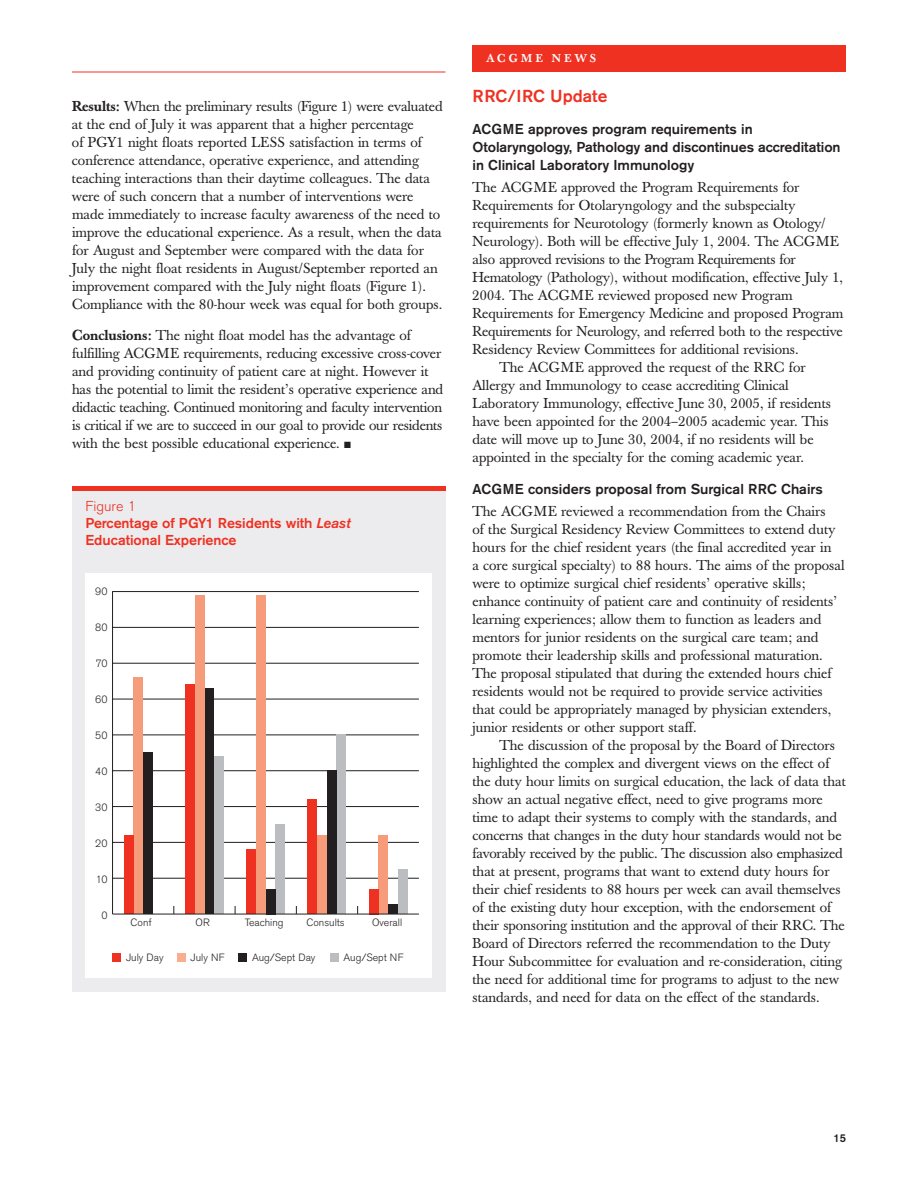
<style>
.page{position:relative;width:918px;height:1188px;background:#fff}
.page>*{position:absolute;margin:0;border:0;box-sizing:border-box;transform-origin:0 0}
.t1{font:500 17.25px "Akzidenz Grotesk BE";color:#ef3122}
.t2{font:14.25px/18px "Baskerville";color:#231f20}
.t3{font:500 14.25px/18px "Akzidenz Grotesk BE";color:#231f20}
.t4{font:500 14.25px/17.1px "Akzidenz Grotesk BE";letter-spacing:-.005em;color:#ef3122}
.t5{font:14.25px "Baskerville";letter-spacing:-.02em;color:#231f20}
.t6{font:500 11.25px "Baskerville";letter-spacing:.27em;color:#fff}
.t7{font:500 11.25px "Akzidenz Grotesk BE";color:#231f20}
.t8{font:300 10.5px "Akzidenz Grotesk BE";color:#231f20}
.s1{font-weight:500}
.s2{font-weight:300}
.s3{font-style:italic}
</style>
<div class="page">
<div style="left:72px;top:486px;width:374px;height:506px;background:#ececee"></div>
<div style="left:86px;top:573px;width:346px;height:404px;background:#fff"></div>
<hr style="left:112px;top:592px;width:1px;height:322px;background:#231f20">
<hr style="left:113px;top:878px;width:306px;height:1px;background:#231f20">
<hr style="left:113px;top:842px;width:306px;height:1px;background:#231f20">
<hr style="left:113px;top:806px;width:306px;height:1px;background:#231f20">
<hr style="left:113px;top:770px;width:306px;height:1px;background:#231f20">
<hr style="left:113px;top:735px;width:306px;height:1px;background:#231f20">
<hr style="left:113px;top:699px;width:306px;height:1px;background:#231f20">
<hr style="left:113px;top:663px;width:306px;height:1px;background:#231f20">
<hr style="left:113px;top:627px;width:306px;height:1px;background:#231f20">
<hr style="left:113px;top:591px;width:306px;height:1px;background:#231f20">
<div style="left:214px;top:756px;width:10px;height:158px;background:#bcbdc0"></div>
<div style="left:275px;top:824px;width:10px;height:90px;background:#bcbdc0"></div>
<div style="left:337px;top:735px;width:9px;height:179px;background:#bcbdc0"></div>
<div style="left:398px;top:869px;width:9px;height:45px;background:#bcbdc0"></div>
<div style="left:143px;top:753px;width:10px;height:161px;background:#231f20"></div>
<div style="left:204px;top:688px;width:10px;height:226px;background:#231f20"></div>
<div style="left:266px;top:889px;width:9px;height:25px;background:#231f20"></div>
<div style="left:327px;top:771px;width:10px;height:143px;background:#231f20"></div>
<div style="left:388px;top:904px;width:10px;height:10px;background:#231f20"></div>
<div style="left:134px;top:678px;width:9px;height:236px;background:#f69c7b"></div>
<div style="left:195px;top:595px;width:9px;height:319px;background:#f69c7b"></div>
<div style="left:256px;top:595px;width:10px;height:319px;background:#f69c7b"></div>
<div style="left:317px;top:835px;width:10px;height:79px;background:#f69c7b"></div>
<div style="left:379px;top:835px;width:9px;height:79px;background:#f69c7b"></div>
<div style="left:124px;top:835px;width:9px;height:79px;background:#ef3122"></div>
<div style="left:185px;top:685px;width:10px;height:229px;background:#ef3122"></div>
<div style="left:246px;top:850px;width:10px;height:64px;background:#ef3122"></div>
<div style="left:308px;top:799px;width:9px;height:115px;background:#ef3122"></div>
<div style="left:369px;top:889px;width:10px;height:25px;background:#ef3122"></div>
<hr style="left:113px;top:914px;width:306px;height:1px;background:#231f20">
<hr style="left:72px;top:486px;width:374px;height:4px;background:#ef3122">
<hr style="left:72px;top:72px;width:374px;height:1px;background:#ef3122">
<div style="left:472px;top:45px;width:374px;height:27px;background:#ef3122"></div>
<div style="left:112px;top:953px;width:10px;height:9px;background:#ef3122"></div>
<div style="left:177px;top:953px;width:9px;height:9px;background:#f9ae90"></div>
<div style="left:238px;top:953px;width:9px;height:9px;background:#231f20"></div>
<div style="left:330px;top:953px;width:9px;height:9px;background:#bcbdc0"></div>
<p class="t2" style="left:72px;top:99px;width:372px"><span class="s1">Results:</span> When the preliminary results (Figure 1) were evaluated at the end of July it was apparent that a higher percentage<br>of PGY1 night floats reported LESS satisfaction in terms of conference attendance, operative experience, and attending teaching interactions than their daytime colleagues. The data were of such concern that a number of interventions were made immediately to increase faculty awareness of the need to improve the educational experience. As a result, when the data for August and September were compared with the data for July the night float residents in August/September reported an improvement compared with the July night floats (Figure 1).<br>Compliance with the 80-hour week was equal for both groups.</p>
<p class="t2" style="left:72px;top:328px;width:373px"><span class="s1">Conclusions:</span> The night float model has the advantage of fulfilling ACGME requirements, reducing excessive cross-cover and providing continuity of patient care at night. However it has the potential to limit the resident’s operative experience and didactic teaching. Continued monitoring and faculty intervention is critical if we are to succeed in our goal to provide our residents with the best possible educational experience. ■</p>
<p class="t4" style="left:86px;top:499px;width:266px"><span class="s2">Figure 1<br></span>Percentage of PGY1 Residents with <span class="s3">Least<br></span>Educational Experience</p>
<p class="t8" style="left:95px;top:588px;width:14px">90</p>
<p class="t8" style="left:95px;top:624px;width:14px">80</p>
<p class="t8" style="left:96px;top:660px;width:13px">70</p>
<p class="t8" style="left:95px;top:696px;width:14px">60</p>
<p class="t8" style="left:95px;top:732px;width:14px">50</p>
<p class="t8" style="left:95px;top:768px;width:14px">40</p>
<p class="t8" style="left:95px;top:804px;width:14px">30</p>
<p class="t8" style="left:95px;top:840px;width:14px">20</p>
<p class="t8" style="left:96px;top:876px;width:13px">10</p>
<p class="t8" style="left:101px;top:912px;width:8px">0</p>
<p class="t8" style="left:131px;top:919px;width:23px">Conf</p>
<p class="t8" style="left:195px;top:919px;width:16px">OR</p>
<p class="t8" style="left:245px;top:919px;width:40px">Teaching</p>
<p class="t8" style="left:307px;top:919px;width:40px">Consults</p>
<p class="t8" style="left:372px;top:919px;width:32px">Overall</p>
<p class="t8" style="left:126px;top:954px;width:39px">July Day</p>
<p class="t8" style="left:191px;top:954px;width:36px">July NF</p>
<p class="t8" style="left:252px;top:954px;width:65px">Aug/Sept Day</p>
<p class="t8" style="left:344px;top:954px;width:62px">Aug/Sept NF</p>
<p class="t6" style="left:486px;top:54px;width:112px">ACGME NEWS</p>
<p class="t1" style="left:472px;top:90px;width:136px">RRC/IRC Update</p>
<p class="t3" style="left:472px;top:121px;width:370px">ACGME approves program requirements in<br>Otolaryngology, Pathology and discontinues accreditation in Clinical Laboratory Immunology</p>
<p class="t2" style="left:472px;top:180px;width:329px">The ACGME approved the Program Requirements for</p>
<p class="t2" style="left:472px;top:198px;width:325px">Requirements for Otolaryngology and the subspecialty</p>
<p class="t2" style="left:472px;top:216px;width:354px">requirements for Neurotology (formerly known as Otology/</p>
<p class="t2" style="left:472px;top:234px;width:368px">Neurology). Both will be effective July 1, 2004. The ACGME</p>
<p class="t5" style="left:472px;top:254px;width:325px">also approved revisions to the Program Requirements for</p>
<p class="t2" style="left:472px;top:270px;width:372px">Hematology (Pathology), without modification, effective July 1,</p>
<p class="t2" style="left:472px;top:288px;width:322px">2004. The ACGME reviewed proposed new Program</p>
<p class="t2" style="left:472px;top:306px;width:373px">Requirements for Emergency Medicine and proposed Program</p>
<p class="t2" style="left:472px;top:324px;width:372px">Requirements for Neurology, and referred both to the respective</p>
<p class="t2" style="left:472px;top:342px;width:328px">Residency Review Committees for additional revisions.</p>
<p class="t2" style="left:500px;top:360px;width:308px">The ACGME approved the request of the RRC for</p>
<p class="t2" style="left:473px;top:378px;width:318px">Allergy and Immunology to cease accrediting Clinical</p>
<p class="t2" style="left:473px;top:396px;width:360px">Laboratory Immunology, effective June 30, 2005, if residents</p>
<p class="t2" style="left:473px;top:414px;width:358px">have been appointed for the 2004–2005 academic year. This</p>
<p class="t2" style="left:473px;top:432px;width:343px">date will move up to June 30, 2004, if no residents will be</p>
<p class="t2" style="left:473px;top:450px;width:333px">appointed in the specialty for the coming academic year.</p>
<p class="t3" style="left:472px;top:481px;width:352px">ACGME considers proposal from Surgical RRC Chairs</p>
<p class="t2" style="left:472px;top:504px;width:374px">The ACGME reviewed a recommendation from the Chairs<br>of the Surgical Residency Review Committees to extend duty hours for the chief resident years (the final accredited year in<br>a core surgical specialty) to 88 hours. The aims of the proposal were to optimize surgical chief residents’ operative skills; enhance continuity of patient care and continuity of residents’ learning experiences; allow them to function as leaders and mentors for junior residents on the surgical care team; and promote their leadership skills and professional maturation.<br>The proposal stipulated that during the extended hours chief residents would not be required to provide service activities that could be appropriately managed by physician extenders, junior residents or other support staff.</p>
<p class="t2" style="left:473px;top:738px;width:375px;text-indent:27px">The discussion of the proposal by the Board of Directors highlighted the complex and divergent views on the effect of the duty hour limits on surgical education, the lack of data that show an actual negative effect, need to give programs more time to adapt their systems to comply with the standards, and concerns that changes in the duty hour standards would not be favorably received by the public. The discussion also emphasized that at present, programs that want to extend duty hours for their chief residents to 88 hours per week can avail themselves of the existing duty hour exception, with the endorsement of their sponsoring institution and the approval of their RRC. The Board of Directors referred the recommendation to the Duty Hour Subcommittee for evaluation and re-consideration, citing the need for additional time for programs to adjust to the new standards, and need for data on the effect of the standards.</p>
<p class="t7" style="left:833px;top:1134px;width:14px">15</p>
</div>
